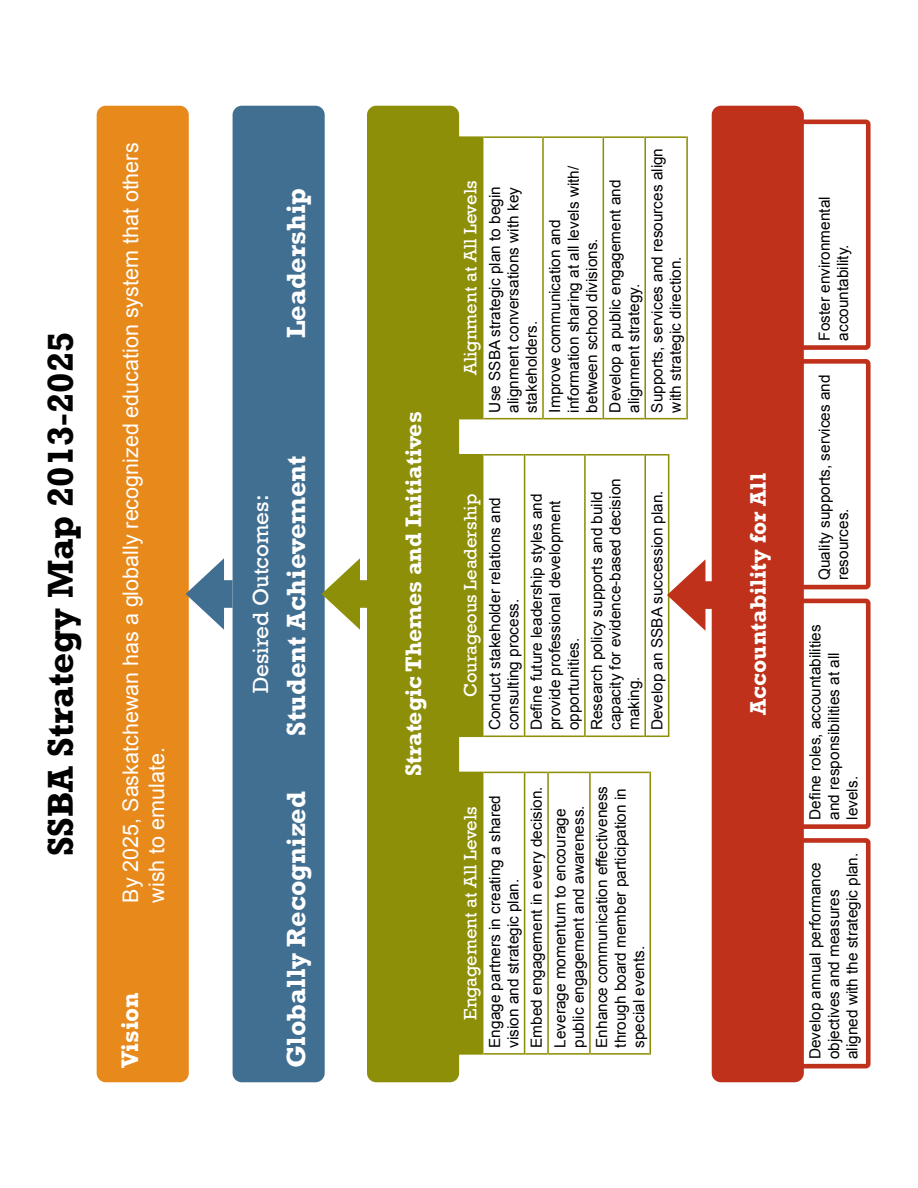
<style>
.page{position:relative;width:918px;height:1188px;background:#fff}
.page>*{position:absolute;margin:0;border:0;box-sizing:border-box;transform-origin:0 0}
.t1{font:700 36.9px "Rockwell";color:#000}
.t2{font:700 27px "Rockwell";color:#fff}
.t3{font:700 24.6px "Rockwell";color:#fff}
.t4{font:700 23.1px "Rockwell";color:#fff}
.t5{font:22.5px "Rockwell";color:#fff}
.t6{font:21.45px/25.8px "Arial";color:#fff}
.t7{font:18.45px "Rockwell";color:#fff}
.t8{font:15.3px/18.5px "Arial";color:#000}
</style>
<div class="page">
<div style="left:101px;top:110px;width:83px;height:968px;background:#e8891c;border-radius:5px"></div>
<div style="left:97px;top:106px;width:92px;height:976px;border:9px solid #e8891c;border-radius:5px"></div>
<div style="left:237px;top:110px;width:83px;height:968px;background:#416f92;border-radius:5px"></div>
<div style="left:233px;top:106px;width:92px;height:976px;border:9px solid #416f92;border-radius:5px"></div>
<div style="left:372px;top:110px;width:83px;height:968px;background:#8d8f08;border-radius:5px"></div>
<div style="left:367px;top:106px;width:92px;height:976px;border:9px solid #8d8f08;border-radius:5px"></div>
<div style="left:458px;top:772px;width:25px;height:282px;background:#8d8f08"></div>
<hr style="left:457px;top:772px;width:1px;height:283px;background:#8d8f08">
<hr style="left:458px;top:1053px;width:24px;height:2px;background:#8d8f08">
<hr style="left:482px;top:772px;width:1px;height:283px;background:#8d8f08">
<hr style="left:483px;top:1053px;width:41px;height:2px;background:#8d8f08">
<hr style="left:483px;top:772px;width:41px;height:1px;background:#8d8f08">
<hr style="left:524px;top:772px;width:1px;height:283px;background:#8d8f08">
<hr style="left:525px;top:1053px;width:22px;height:2px;background:#8d8f08">
<svg style="left:525px;top:772px;width:22px;height:1px"></svg>
<hr style="left:547px;top:772px;width:2px;height:283px;background:#8d8f08">
<hr style="left:549px;top:1053px;width:40px;height:2px;background:#8d8f08">
<hr style="left:549px;top:772px;width:40px;height:1px;background:#8d8f08">
<hr style="left:589px;top:772px;width:2px;height:283px;background:#8d8f08">
<hr style="left:591px;top:1053px;width:58px;height:2px;background:#8d8f08">
<hr style="left:591px;top:772px;width:58px;height:1px;background:#8d8f08">
<hr style="left:649px;top:772px;width:2px;height:283px;background:#8d8f08">
<div style="left:458px;top:455px;width:25px;height:281px;background:#8d8f08"></div>
<hr style="left:457px;top:454px;width:1px;height:283px;background:#8d8f08">
<svg style="left:458px;top:736px;width:24px;height:1px"></svg>
<hr style="left:458px;top:454px;width:24px;height:2px;background:#8d8f08">
<hr style="left:482px;top:454px;width:1px;height:283px;background:#8d8f08">
<hr style="left:483px;top:736px;width:41px;height:1px;background:#8d8f08">
<hr style="left:483px;top:454px;width:41px;height:2px;background:#8d8f08">
<hr style="left:524px;top:454px;width:1px;height:283px;background:#8d8f08">
<hr style="left:525px;top:736px;width:59px;height:1px;background:#8d8f08">
<hr style="left:525px;top:454px;width:59px;height:2px;background:#8d8f08">
<hr style="left:584px;top:454px;width:2px;height:283px;background:#8d8f08">
<hr style="left:586px;top:736px;width:58px;height:1px;background:#8d8f08">
<hr style="left:586px;top:454px;width:58px;height:2px;background:#8d8f08">
<hr style="left:644px;top:454px;width:2px;height:283px;background:#8d8f08">
<svg style="left:646px;top:736px;width:22px;height:1px"></svg>
<hr style="left:646px;top:454px;width:22px;height:2px;background:#8d8f08">
<hr style="left:668px;top:454px;width:1px;height:283px;background:#8d8f08">
<div style="left:458px;top:137px;width:25px;height:282px;background:#8d8f08"></div>
<hr style="left:457px;top:136px;width:1px;height:283px;background:#8d8f08">
<hr style="left:458px;top:136px;width:24px;height:2px;background:#8d8f08">
<hr style="left:482px;top:136px;width:1px;height:283px;background:#8d8f08">
<hr style="left:483px;top:418px;width:59px;height:1px;background:#8d8f08">
<hr style="left:483px;top:136px;width:59px;height:2px;background:#8d8f08">
<hr style="left:542px;top:136px;width:2px;height:283px;background:#8d8f08">
<hr style="left:544px;top:418px;width:59px;height:1px;background:#8d8f08">
<hr style="left:544px;top:136px;width:59px;height:2px;background:#8d8f08">
<hr style="left:603px;top:136px;width:1px;height:283px;background:#8d8f08">
<hr style="left:604px;top:418px;width:40px;height:1px;background:#8d8f08">
<hr style="left:604px;top:136px;width:40px;height:2px;background:#8d8f08">
<hr style="left:644px;top:136px;width:2px;height:283px;background:#8d8f08">
<hr style="left:646px;top:418px;width:40px;height:1px;background:#8d8f08">
<hr style="left:646px;top:136px;width:40px;height:2px;background:#8d8f08">
<hr style="left:686px;top:136px;width:2px;height:283px;background:#8d8f08">
<div style="left:716px;top:110px;width:83px;height:968px;background:#bf311a;border-radius:5px"></div>
<div style="left:712px;top:106px;width:92px;height:976px;border:9px solid #bf311a;border-radius:5px"></div>
<div style="left:796px;top:838px;width:75px;height:230px;border:5px solid #bf311a;border-radius:2px"></div>
<div style="left:796px;top:599px;width:75px;height:230px;border:5px solid #bf311a;border-radius:2px"></div>
<div style="left:796px;top:359px;width:75px;height:230px;border:5px solid #bf311a;border-radius:2px"></div>
<div style="left:796px;top:120px;width:75px;height:230px;border:5px solid #bf311a;border-radius:2px"></div>
<div style="left:210px;top:580px;width:23px;height:28px;background:#416f92"></div>
<svg style="left:186px;top:558px;width:38px;height:72px"></svg>
<div style="left:346px;top:580px;width:23px;height:28px;background:#8d8f08"></div>
<svg style="left:322px;top:558px;width:38px;height:72px"></svg>
<div style="left:692px;top:581px;width:22px;height:28px;background:#bf311a"></div>
<svg style="left:667px;top:559px;width:38px;height:72px"></svg>
<h1 class="t1" style="left:38px;top:856px;width:526px;rotate:-90deg">SSBA Strategy Map 2013-2025</h1>
<h3 class="t6" style="left:118px;top:903px;width:761px;rotate:-90deg">By 2025, Saskatchewan has a globally recognized education system that others wish to emulate.</h3>
<h3 class="t3" style="left:115px;top:1068px;width:78px;rotate:-90deg">Vision</h3>
<h2 class="t2" style="left:280px;top:338px;width:152px;rotate:-90deg">Leadership</h2>
<h3 class="t5" style="left:248px;top:693px;width:200px;rotate:-90deg">Desired Outcomes:</h3>
<h2 class="t2" style="left:280px;top:736px;width:282px;rotate:-90deg">Student Achievement</h2>
<h2 class="t2" style="left:280px;top:1068px;width:279px;rotate:-90deg">Globally Recognized</h2>
<h3 class="t4" style="left:399px;top:776px;width:366px;rotate:-90deg">Strategic Themes and Initiatives</h3>
<p class="t7" style="left:460px;top:375px;width:196px;rotate:-90deg">Alignment at All Levels</p>
<p class="t8" style="left:486px;top:413px;width:228px;text-align:justify;rotate:-90deg">Use SSBA strategic plan to begin alignment conversations with key stakeholders.</p>
<p class="t8" style="left:546px;top:413px;width:248px;rotate:-90deg">Improve communication and information sharing at all levels with/ between school divisions.</p>
<p class="t8" style="left:606px;top:413px;width:235px;rotate:-90deg">Develop a public engagement and alignment strategy.</p>
<p class="t8" style="left:648px;top:413px;width:266px;rotate:-90deg">Supports, services and resources align with strategic direction.</p>
<p class="t7" style="left:460px;top:697px;width:205px;rotate:-90deg">Courageous Leadership</p>
<p class="t8" style="left:486px;top:730px;width:234px;rotate:-90deg">Conduct stakeholder relations and consulting process.</p>
<p class="t8" style="left:527px;top:730px;width:238px;rotate:-90deg">Define future leadership styles and provide professional development opportunities.</p>
<p class="t8" style="left:588px;top:730px;width:253px;rotate:-90deg">Research policy supports and build capacity for evidence-based decision making.</p>
<p class="t8" style="left:648px;top:730px;width:241px;rotate:-90deg">Develop an SSBA succession plan.</p>
<p class="t7" style="left:460px;top:1020px;width:215px;rotate:-90deg">Engagement at All Levels</p>
<p class="t8" style="left:486px;top:1048px;width:254px;rotate:-90deg">Engage partners in creating a shared vision and strategic plan.</p>
<p class="t8" style="left:525px;top:1048px;width:263px;line-height:23.4px;rotate:-90deg">Embed engagement in every decision.<br>Leverage momentum to encourage</p>
<p class="t8" style="left:567px;top:1048px;width:263px;line-height:23.4px;rotate:-90deg">public engagement and awareness.<br>Enhance communication effectiveness</p>
<p class="t8" style="left:611px;top:1048px;width:261px;rotate:-90deg">through board member participation in special events.</p>
<h3 class="t4" style="left:744px;top:715px;width:243px;rotate:-90deg">Accountability for All</h3>
<p class="t8" style="left:815px;top:341px;width:146px;rotate:-90deg">Foster environmental accountability.</p>
<p class="t8" style="left:815px;top:580px;width:207px;rotate:-90deg">Quality supports, services and resources.</p>
<p class="t8" style="left:806px;top:820px;width:197px;rotate:-90deg">Define roles, accountabilities and responsibilities at all levels.</p>
<p class="t8" style="left:806px;top:1059px;width:208px;rotate:-90deg">Develop annual performance objectives and measures aligned with the strategic plan.</p>
</div>
